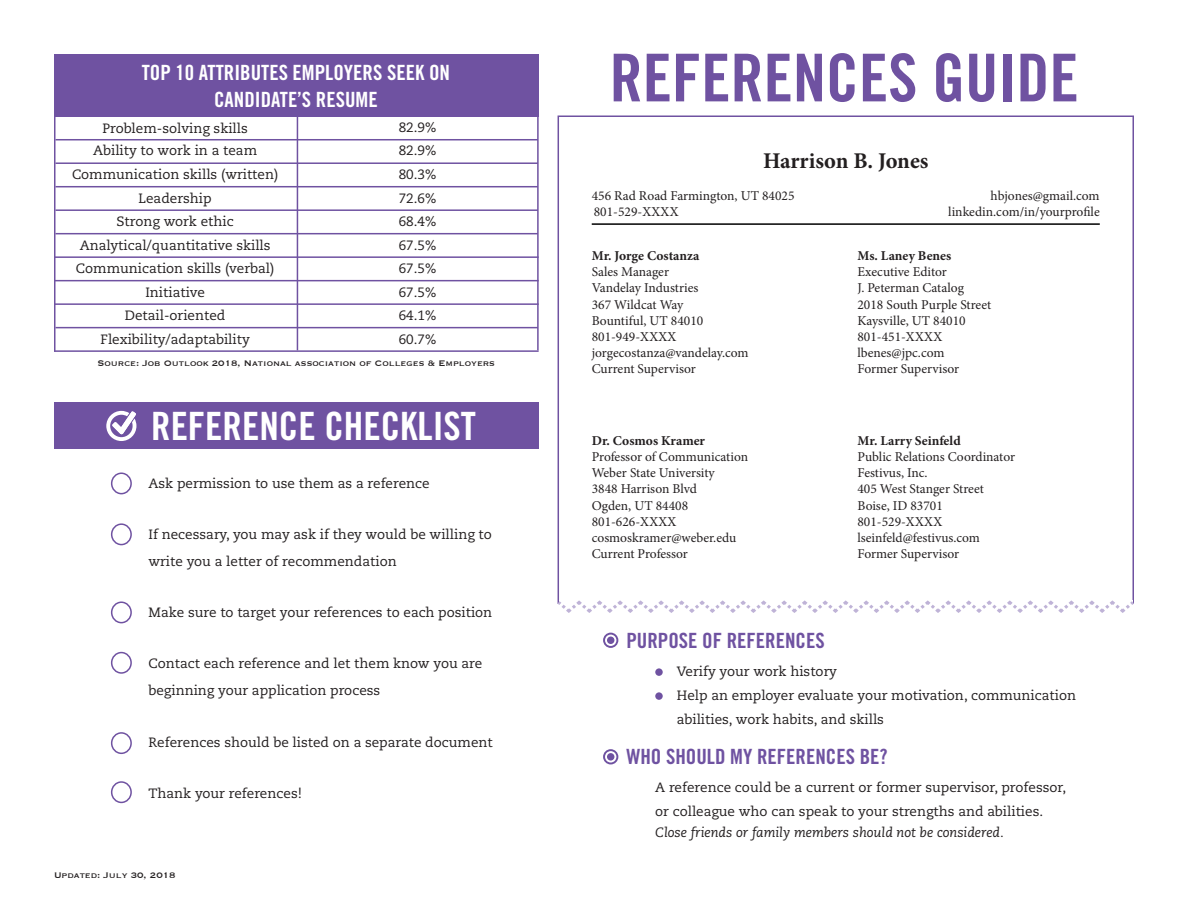
<style>
.page{position:relative;width:1188px;height:918px;background:#fff}
.page>*{position:absolute;margin:0;border:0;box-sizing:border-box;transform-origin:0 0}
.t1{font:66px "Trade Gothic LT Std Bd Cn 20";color:#6f52a1}
.t2{font:39px "Trade Gothic LT Std Bd Cn 20";color:#fff}
.t3{font:700 22.5px "Minion Pro";color:#231f20}
.t4{font:21px/27px "Trade Gothic LT Std Bd Cn 20";color:#fff;text-align:center}
.t5{font:21px "Trade Gothic LT Std Bd Cn 20";color:#6f52a1}
.t6{font:13.5px/24px "Caecilia LT Std";color:#231f20}
.t7{font:13.5px "Minion Pro";color:#231f20}
.t8{font:700 13.5px "Minion Pro";color:#231f20}
.t9{font:italic 13.5px "Caecilia LT Std";color:#231f20}
.t10{font:10.5px "Copperplate";color:#231f20}
</style>
<div class="page">
<div style="left:54px;top:54px;width:485px;height:62px;background:#6f52a1"></div>
<div style="left:54px;top:403px;width:485px;height:46px;background:#6f52a1"></div>
<hr style="left:592px;top:223px;width:508px;height:2px;background:#000">
<svg style="left:603px;top:749px;width:15px;height:15px"></svg>
<div style="left:607px;top:753px;width:7px;height:8px;background:#6f52a1;border-radius:50%"></div>
<svg style="left:603px;top:633px;width:15px;height:15px"></svg>
<div style="left:607px;top:637px;width:7px;height:7px;background:#6f52a1;border-radius:50%"></div>
<div style="left:655px;top:668px;width:8px;height:8px;background:#6f52a1;border-radius:50%"></div>
<div style="left:655px;top:692px;width:8px;height:8px;background:#6f52a1;border-radius:50%"></div>
<hr style="left:56px;top:139px;width:482px;height:1px;background:#6f52a1">
<hr style="left:56px;top:162px;width:482px;height:2px;background:#6f52a1">
<hr style="left:56px;top:186px;width:482px;height:1px;background:#6f52a1">
<hr style="left:56px;top:209px;width:482px;height:2px;background:#6f52a1">
<hr style="left:56px;top:233px;width:482px;height:1px;background:#6f52a1">
<hr style="left:55px;top:256px;width:484px;height:2px;background:#6f52a1">
<hr style="left:55px;top:280px;width:484px;height:1px;background:#6f52a1">
<hr style="left:55px;top:303px;width:484px;height:2px;background:#6f52a1">
<hr style="left:56px;top:327px;width:482px;height:1px;background:#6f52a1">
<hr style="left:54px;top:350px;width:485px;height:2px;background:#6f52a1">
<hr style="left:297px;top:116px;width:1px;height:234px;background:#6f52a1">
<hr style="left:537px;top:116px;width:2px;height:234px;background:#6f52a1">
<hr style="left:54px;top:116px;width:2px;height:236px;background:#6f52a1">
<svg style="left:558px;top:600px;width:576px;height:13px"></svg>
<div style="left:111px;top:472px;width:21px;height:22px;border:2px solid #6f52a1;border-radius:50%"></div>
<div style="left:111px;top:523px;width:21px;height:22px;border:2px solid #6f52a1;border-radius:50%"></div>
<div style="left:111px;top:601px;width:21px;height:22px;border:2px solid #6f52a1;border-radius:50%"></div>
<div style="left:111px;top:652px;width:21px;height:22px;border:2px solid #6f52a1;border-radius:50%"></div>
<div style="left:111px;top:732px;width:21px;height:22px;border:2px solid #6f52a1;border-radius:50%"></div>
<div style="left:111px;top:781px;width:21px;height:22px;border:2px solid #6f52a1;border-radius:50%"></div>
<svg style="left:106px;top:411px;width:30px;height:30px"></svg>
<p class="t4" style="left:142px;top:59px;width:310px">TOP 10 ATTRIBUTES EMPLOYERS SEEK ON<br>CANDIDATE’S RESUME</p>
<p class="t6" style="left:102px;top:117px;width:147px">Problem-solving skills</p>
<p class="t6" style="left:399px;top:115px;width:39px">82.9%</p>
<p class="t6" style="left:93px;top:139px;width:166px">Ability to work in a team</p>
<p class="t6" style="left:399px;top:139px;width:39px">82.9%</p>
<p class="t6" style="left:72px;top:163px;width:208px">Communication skills (written)</p>
<p class="t6" style="left:399px;top:163px;width:39px">80.3%</p>
<p class="t6" style="left:139px;top:186px;width:75px">Leadership</p>
<p class="t6" style="left:399px;top:186px;width:39px">72.6%</p>
<p class="t6" style="left:117px;top:210px;width:119px">Strong work ethic</p>
<p class="t6" style="left:399px;top:210px;width:39px">68.4%</p>
<p class="t6" style="left:80px;top:233px;width:192px">Analytical/quantitative skills</p>
<p class="t6" style="left:399px;top:233px;width:39px">67.5%</p>
<p class="t6" style="left:76px;top:257px;width:200px">Communication skills (verbal)</p>
<p class="t6" style="left:399px;top:257px;width:39px">67.5%</p>
<p class="t6" style="left:145px;top:280px;width:61px">Initiative</p>
<p class="t6" style="left:399px;top:280px;width:39px">67.5%</p>
<p class="t6" style="left:125px;top:304px;width:102px">Detail-oriented</p>
<p class="t6" style="left:399px;top:304px;width:39px">64.1%</p>
<p class="t6" style="left:101px;top:327px;width:151px">Flexibility/adaptability</p>
<p class="t6" style="left:399px;top:327px;width:39px">60.7%</p>
<p class="t10" style="left:98px;top:356px;width:399px">Source: Job Outlook 2018, National association of Colleges &amp; Employers</p>
<p class="t2" style="left:151px;top:402px;width:326px">REFERENCE CHECKLIST</p>
<p class="t6" style="left:148px;top:472px;width:283px">Ask permission to use them as a reference</p>
<p class="t6" style="left:148px;top:523px;width:345px">If necessary, you may ask if they would be willing to</p>
<p class="t6" style="left:148px;top:550px;width:250px">write you a letter of recommendation</p>
<p class="t6" style="left:148px;top:600px;width:345px">Make sure to target your references to each position</p>
<p class="t6" style="left:148px;top:651px;width:335px">Contact each reference and let them know you are</p>
<p class="t6" style="left:148px;top:678px;width:233px">beginning your application process</p>
<p class="t6" style="left:148px;top:731px;width:346px">References should be listed on a separate document</p>
<p class="t6" style="left:148px;top:782px;width:155px">Thank your references!</p>
<p class="t10" style="left:54px;top:868px;width:123px">Updated: July 30, 2018</p>
<p class="t1" style="left:610px;top:38px;width:471px">REFERENCES GUIDE</p>
<p class="t3" style="left:763px;top:145px;width:167px">Harrison B. Jones</p>
<p class="t7" style="left:592px;top:187px;width:204px">456 Rad Road Farmington, UT 84025</p>
<p class="t7" style="left:991px;top:187px;width:111px">hbjones@gmail.com</p>
<p class="t7" style="left:594px;top:203px;width:86px">801-529-XXXX</p>
<p class="t7" style="left:948px;top:203px;width:153px">linkedin.com/in/yourprofile</p>
<p class="t8" style="left:592px;top:246px;width:109px">Mr. Jorge Costanza</p>
<p class="t7" style="left:592px;top:263px;width:79px">Sales Manager</p>
<p class="t7" style="left:592px;top:279px;width:108px">Vandelay Industries</p>
<p class="t7" style="left:592px;top:295px;width:93px">367 Wildcat Way</p>
<p class="t7" style="left:592px;top:311px;width:113px">Bountiful, UT 84010</p>
<p class="t7" style="left:592px;top:328px;width:86px">801-949-XXXX</p>
<p class="t7" style="left:592px;top:344px;width:158px">jorgecostanza@vandelay.com</p>
<p class="t7" style="left:592px;top:360px;width:106px">Current Supervisor</p>
<p class="t8" style="left:592px;top:431px;width:115px">Dr. Cosmos Kramer</p>
<p class="t7" style="left:592px;top:448px;width:158px">Professor of Communication</p>
<p class="t7" style="left:592px;top:464px;width:125px">Weber State University</p>
<p class="t7" style="left:592px;top:480px;width:107px">3848 Harrison Blvd</p>
<p class="t7" style="left:592px;top:496px;width:98px">Ogden, UT 84408</p>
<p class="t7" style="left:592px;top:512px;width:86px">801-626-XXXX</p>
<p class="t7" style="left:592px;top:529px;width:146px">cosmoskramer@weber.edu</p>
<p class="t7" style="left:592px;top:545px;width:98px">Current Professor</p>
<p class="t5" style="left:626px;top:628px;width:200px">PURPOSE OF REFERENCES</p>
<p class="t8" style="left:857px;top:246px;width:95px">Ms. Laney Benes</p>
<p class="t7" style="left:857px;top:263px;width:91px">Executive Editor</p>
<p class="t7" style="left:857px;top:279px;width:108px">J. Peterman Catalog</p>
<p class="t7" style="left:857px;top:295px;width:135px">2018 South Purple Street</p>
<p class="t7" style="left:857px;top:311px;width:110px">Kaysville, UT 84010</p>
<p class="t7" style="left:857px;top:328px;width:86px">801-451-XXXX</p>
<p class="t7" style="left:857px;top:344px;width:89px">lbenes@jpc.com</p>
<p class="t7" style="left:857px;top:360px;width:103px">Former Supervisor</p>
<p class="t8" style="left:857px;top:431px;width:105px">Mr. Larry Seinfeld</p>
<p class="t7" style="left:857px;top:448px;width:159px">Public Relations Coordinator</p>
<p class="t7" style="left:857px;top:464px;width:72px">Festivus, Inc.</p>
<p class="t7" style="left:857px;top:480px;width:128px">405 West Stanger Street</p>
<p class="t7" style="left:857px;top:496px;width:87px">Boise, ID 83701</p>
<p class="t7" style="left:857px;top:512px;width:86px">801-529-XXXX</p>
<p class="t7" style="left:857px;top:529px;width:124px">lseinfeld@festivus.com</p>
<p class="t7" style="left:857px;top:545px;width:103px">Former Supervisor</p>
<p class="t6" style="left:677px;top:660px;width:162px">Verify your work history</p>
<p class="t6" style="left:677px;top:684px;width:401px">Help an employer evaluate your motivation, communication abilities, work habits, and skills</p>
<p class="t5" style="left:626px;top:744px;width:263px">WHO SHOULD MY REFERENCES BE?</p>
<p class="t6" style="left:655px;top:775px;width:413px">A reference could be a current or former supervisor, professor,</p>
<p class="t6" style="left:655px;top:799px;width:389px">or colleague who can speak to your strengths and abilities.</p>
<p class="t9" style="left:655px;top:824px;width:350px">Close friends or family members should not be considered.</p>
</div>
